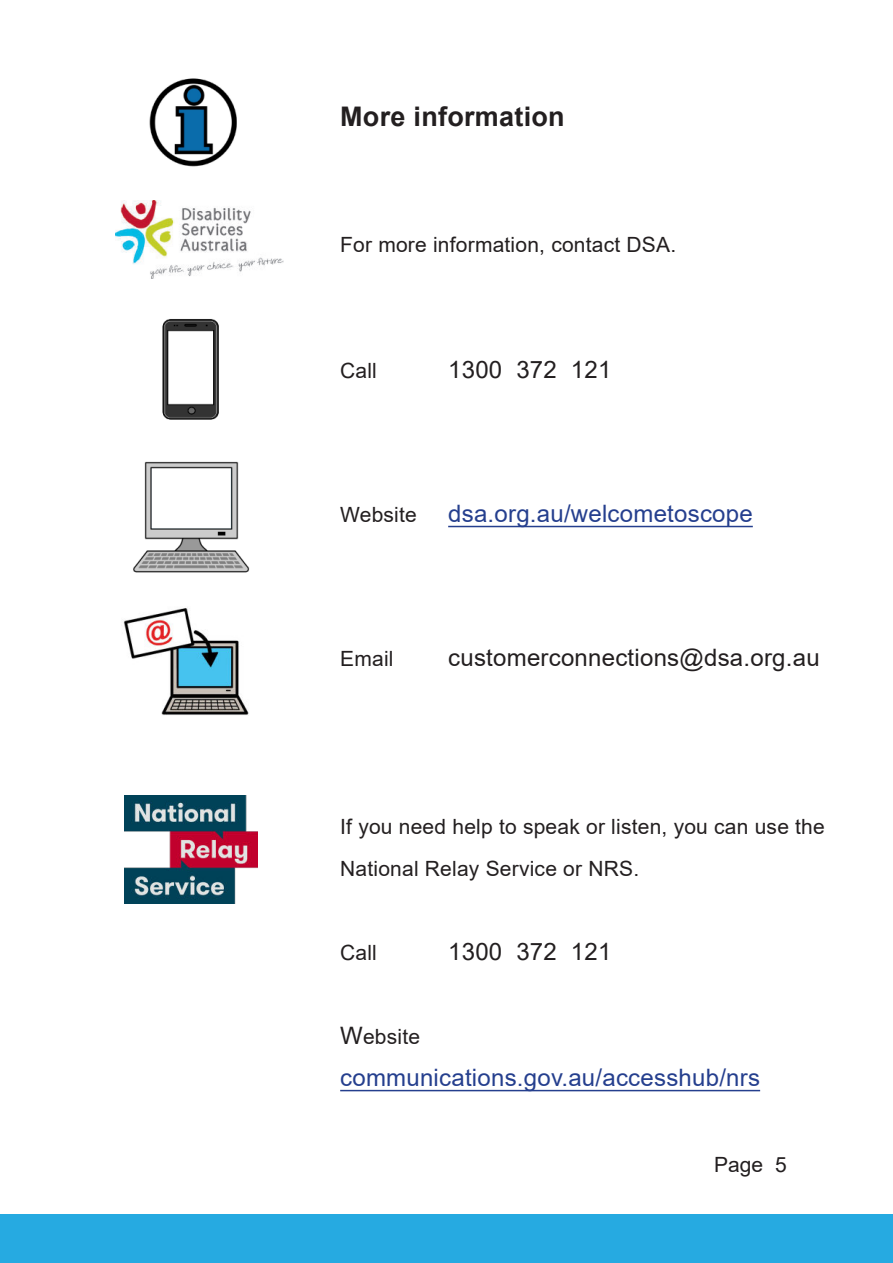
<style>
.page{position:relative;width:893px;height:1263px;background:#fff}
.page>*{position:absolute;margin:0;border:0;box-sizing:border-box;transform-origin:0 0}
.t1{font:700 27px "Arial";letter-spacing:.01em;color:#231f20}
.t2{font:24px "Arial";letter-spacing:.01em;color:#253f8e}
.t3{font:24px "Arial";letter-spacing:.01em;color:#231f20}
.t4{font:21px/42px "Arial";letter-spacing:.01em;color:#231f20}
.s1{font-size:24px}
</style>
<div class="page">
<div style="left:0;top:1214px;width:893px;height:49px;background:#26aae1"></div>
<hr style="left:448px;top:526px;width:305px;height:1px;background:#253f8e">
<hr style="left:340px;top:1090px;width:420px;height:1px;background:#253f8e">
<img style="left:149px;top:78px;width:88px;height:89px">
<img style="left:116px;top:201px;width:168px;height:77px">
<img style="left:162px;top:319px;width:57px;height:101px">
<img style="left:133px;top:461px;width:117px;height:112px">
<img style="left:123px;top:608px;width:126px;height:107px">
<img style="left:125px;top:796px;width:133px;height:107px">
<p class="t1" style="left:340px;top:106px;width:226px">More information</p>
<p class="t4" style="left:340px;top:226px;width:338px">For more information, contact DSA.</p>
<p class="t4" style="left:340px;top:352px;width:38px">Call</p>
<p class="t3" style="left:448px;top:360px;width:165px">1300 372 121</p>
<p class="t4" style="left:340px;top:496px;width:78px">Website</p>
<p class="t2" style="left:448px;top:504px;width:306px">dsa.org.au/welcometoscope</p>
<p class="t4" style="left:340px;top:640px;width:55px">Email</p>
<p class="t3" style="left:448px;top:648px;width:373px">customerconnections@dsa.org.au</p>
<p class="t4" style="left:340px;top:808px;width:486px">If you need help to speak or listen, you can use the<br>National Relay Service or NRS.</p>
<p class="t4" style="left:340px;top:934px;width:38px">Call</p>
<p class="t3" style="left:448px;top:942px;width:165px">1300 372 121</p>
<p class="t4" style="left:340px;top:1018px;width:81px"><span class="s1">W</span>ebsite</p>
<p class="t2" style="left:340px;top:1068px;width:421px">communications.gov.au/accesshub/nrs</p>
<p class="t4" style="left:714px;top:1145px;width:74px">Page 5</p>
</div>
